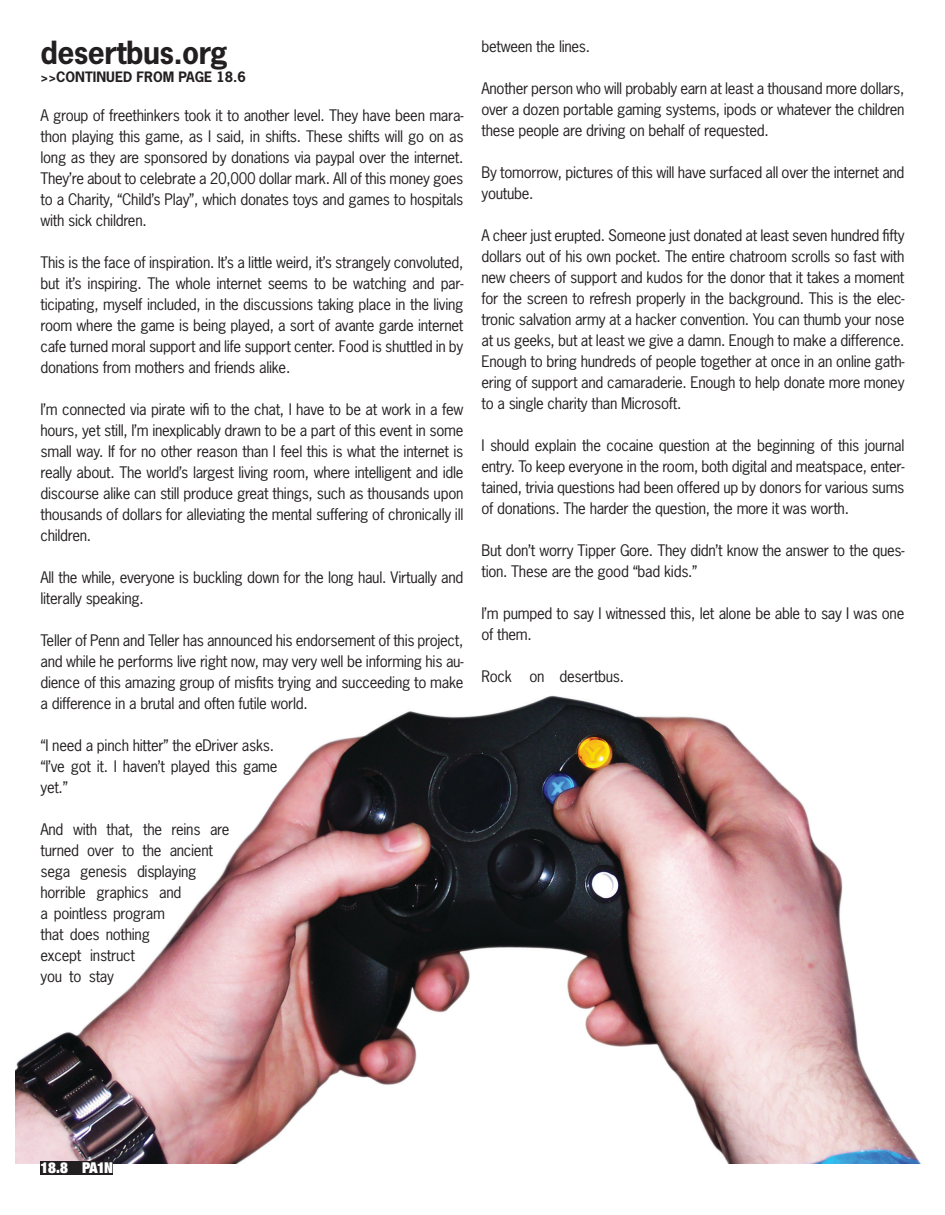
<style>
.page{position:relative;width:945px;height:1215px;background:#fff}
.page>*{position:absolute;margin:0;border:0;box-sizing:border-box;transform-origin:0 0}
.t1{font:700 30px "News Gothic Std";color:#231f20}
.t2{font:15px/21px "News Gothic Std";letter-spacing:-.02em;color:#231f20;text-align:justify}
.t3{font:900 condensed 15px "Helvetica Neue LT Std";letter-spacing:-.05em;color:#fff}
.t4{font:700 13.5px "News Gothic Std";color:#231f20}
</style>
<div class="page">
<img style="left:15px;top:695px;width:906px;height:469px">
<div style="left:40px;top:1161px;width:73px;height:13px;background:#231f20"></div>
<p class="t1" style="left:40px;top:33px;width:189px">DESERTBUS.ORG</p>
<p class="t4" style="left:40px;top:68px;width:207px">&gt;&gt;CONTINUED FROM PAGE 18.6</p>
<p class="t2" style="left:40px;top:105px;width:425px">A group of freethinkers took it to another level. They have been mara&shy;thon playing this game, as I said, in shifts. These shifts will go on as long as they are sponsored by donations via paypal over the internet.<br>They’re about to celebrate a 20,000 dollar mark. All of this money goes to a Charity, “Child’s Play”, which donates toys and games to hospitals with sick children.</p>
<p class="t2" style="left:40px;top:252px;width:425px">This is the face of inspiration. It’s a little weird, it’s strangely convoluted, but it’s inspiring. The whole internet seems to be watching and par&shy;ticipating, myself included, in the discussions taking place in the living room where the game is being played, a sort of avante garde internet cafe turned moral support and life support center. Food is shuttled in by donations from mothers and friends alike.</p>
<p class="t2" style="left:40px;top:399px;width:425px">I’m connected via pirate wifi to the chat, I have to be at work in a few hours, yet still, I’m inexplicably drawn to be a part of this event in some small way. If for no other reason than I feel this is what the internet is really about. The world’s largest living room, where intelligent and idle discourse alike can still produce great things, such as thousands upon thousands of dollars for alleviating the mental suffering of chronically ill children.</p>
<p class="t2" style="left:40px;top:567px;width:425px">All the while, everyone is buckling down for the long haul. Virtually and literally speaking.</p>
<p class="t2" style="left:40px;top:630px;width:425px">Teller of Penn and Teller has announced his endorsement of this project, and while he performs live right now, may very well be informing his au&shy;dience of this amazing group of misfits trying and succeeding to make a difference in a brutal and often futile world.</p>
<p class="t2" style="left:40px;top:735px;width:239px;text-align:left">“I need a pinch hitter” the eDriver asks. “I’ve got it. I haven’t played this game yet.”</p>
<p class="t2" style="left:40px;top:819px;width:190px;text-align:left">And with that, the reins are turned over to the ancient sega genesis displaying horrible graphics and<br>a pointless program<br>that does nothing<br>except instruct<br>you to stay</p>
<p class="t2" style="left:482px;top:36px;width:110px">between the lines.</p>
<p class="t2" style="left:482px;top:78px;width:425px">Another person who will probably earn at least a thousand more dollars, over a dozen portable gaming systems, ipods or whatever the children these people are driving on behalf of requested.</p>
<p class="t2" style="left:482px;top:162px;width:425px">By tomorrow, pictures of this will have surfaced all over the internet and youtube.</p>
<p class="t2" style="left:482px;top:225px;width:425px">A cheer just erupted. Someone just donated at least seven hundred fifty dollars out of his own pocket. The entire chatroom scrolls so fast with new cheers of support and kudos for the donor that it takes a moment for the screen to refresh properly in the background. This is the elec&shy;tronic salvation army at a hacker convention. You can thumb your nose at us geeks, but at least we give a damn. Enough to make a difference.<br>Enough to bring hundreds of people together at once in an online gath&shy;ering of support and camaraderie. Enough to help donate more money to a single charity than Microsoft.</p>
<p class="t2" style="left:482px;top:435px;width:425px">I should explain the cocaine question at the beginning of this journal entry. To keep everyone in the room, both digital and meatspace, enter&shy;tained, trivia questions had been offered up by donors for various sums of donations. The harder the question, the more it was worth.</p>
<p class="t2" style="left:482px;top:540px;width:425px">But don’t worry Tipper Gore. They didn’t know the answer to the ques&shy;tion. These are the good “bad kids.”</p>
<p class="t2" style="left:482px;top:603px;width:424px">I’m pumped to say I witnessed this, let alone be able to say I was one of them.</p>
<p class="t2" style="left:482px;top:666px;width:144px">Rock on desertbus.</p>
<p class="t3" style="left:40px;top:1158px;width:74px">18. PA1N</p>
</div>
